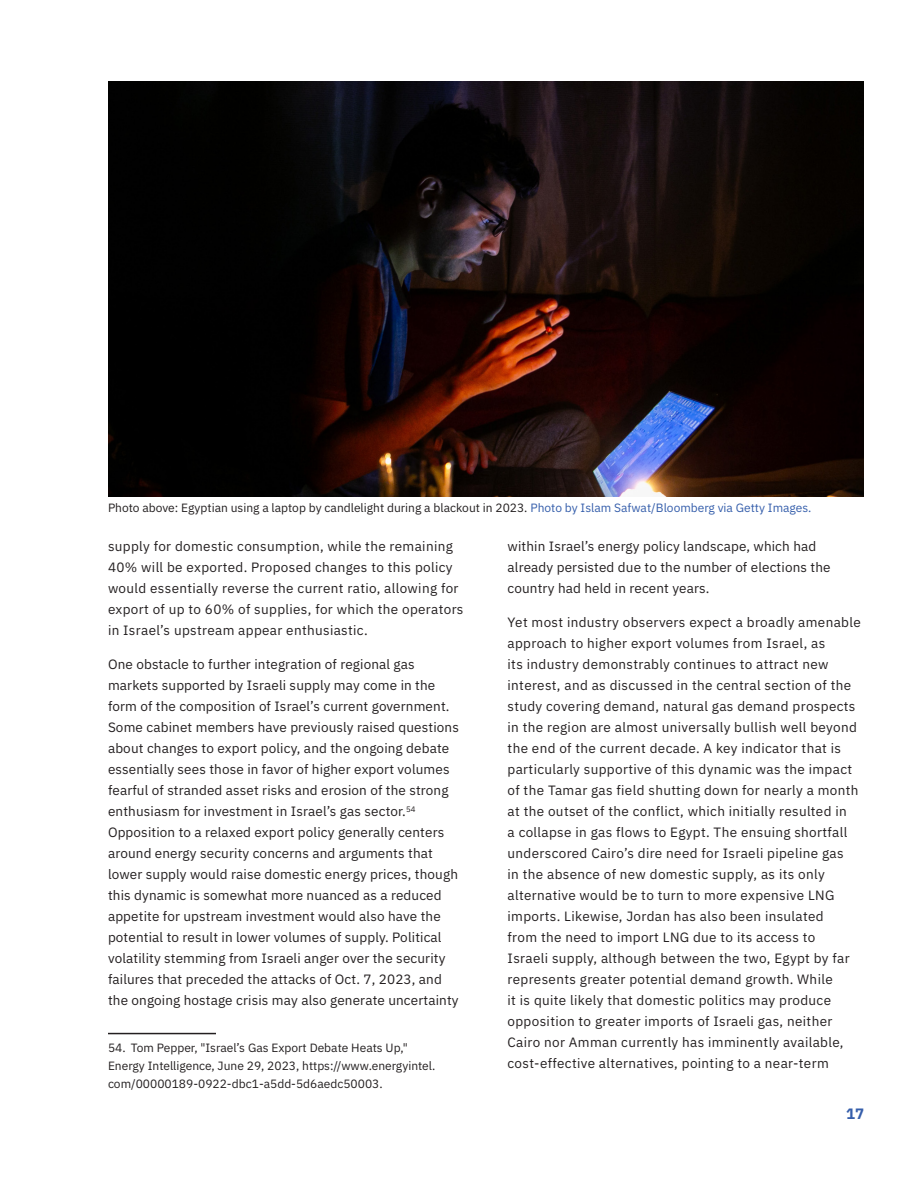
<style>
.page{position:relative;width:918px;height:1188px;background:#fff}
.page>*{position:absolute;margin:0;border:0;box-sizing:border-box;transform-origin:0 0}
.t1{font:700 15px "IBM Plex Sans";color:#355eab}
.Paragraph_Style{font:13.5px/21px "IBM Plex Sans";letter-spacing:.02em;color:#231f20}
.Foot_Note{font:12px/18px "IBM Plex Sans";color:#231f20}
.Paragraph_Style-2{font:12px "IBM Plex Sans";color:#231f20}
.s1{color:#355eab}
</style>
<div class="page">
<hr style="left:108px;top:1033px;width:108px;height:1px;background:#231f20">
<img style="left:108px;top:81px;width:755px;height:416px">
<p class="Paragraph_Style-2" style="left:108px;top:499px;width:705px">Photo above: Egyptian using a laptop by candlelight during a blackout in 2023. <span class="s1">Photo by Islam Safwat/Bloomberg via Getty Images.</span></p>
<p class="Paragraph_Style" style="left:108px;top:534px;width:357px">supply for domestic consumption, while the remaining 40% will be exported. Proposed changes to this policy would essentially reverse the current ratio, allowing for export of up to 60% of supplies, for which the operators in Israel’s upstream appear enthusiastic.</p>
<p class="Paragraph_Style" style="left:108px;top:653px;width:352px">One obstacle to further integration of regional gas markets supported by Israeli supply may come in the form of the composition of Israel’s current government.<br>Some cabinet members have previously raised questions about changes to export policy, and the ongoing debate essentially sees those in favor of higher export volumes fearful of stranded asset risks and erosion of the strong enthusiasm for investment in Israel’s gas sector.<sup>54<br></sup>Opposition to a relaxed export policy generally centers around energy security concerns and arguments that lower supply would raise domestic energy prices, though this dynamic is somewhat more nuanced as a reduced appetite for upstream investment would also have the potential to result in lower volumes of supply. Political volatility stemming from Israeli anger over the security failures that preceded the attacks of Oct. 7, 2023, and the ongoing hostage crisis may also generate uncertainty</p>
<p class="Foot_Note" style="left:108px;top:1037px;width:329px">54. Tom Pepper, "Israel’s Gas Export Debate Heats Up,"<br>Energy Intelligence, June 29, 2023, https://www.energyintel. com/00000189-0922-dbc1-a5dd-5d6aedc50003.</p>
<p class="Paragraph_Style" style="left:508px;top:534px;width:325px">within Israel’s energy policy landscape, which had already persisted due to the number of elections the country had held in recent years.</p>
<p class="Paragraph_Style" style="left:508px;top:611px;width:355px">Yet most industry observers expect a broadly amenable approach to higher export volumes from Israel, as<br>its industry demonstrably continues to attract new interest, and as discussed in the central section of the study covering demand, natural gas demand prospects in the region are almost universally bullish well beyond the end of the current decade. A key indicator that is particularly supportive of this dynamic was the impact of the Tamar gas field shutting down for nearly a month at the outset of the conflict, which initially resulted in<br>a collapse in gas flows to Egypt. The ensuing shortfall underscored Cairo’s dire need for Israeli pipeline gas<br>in the absence of new domestic supply, as its only alternative would be to turn to more expensive LNG imports. Likewise, Jordan has also been insulated<br>from the need to import LNG due to its access to<br>Israeli supply, although between the two, Egypt by far represents greater potential demand growth. While<br>it is quite likely that domestic politics may produce opposition to greater imports of Israeli gas, neither Cairo nor Amman currently has imminently available, cost-effective alternatives, pointing to a near-term</p>
<p class="t1" style="left:846px;top:1101px;width:19px">17</p>
</div>
